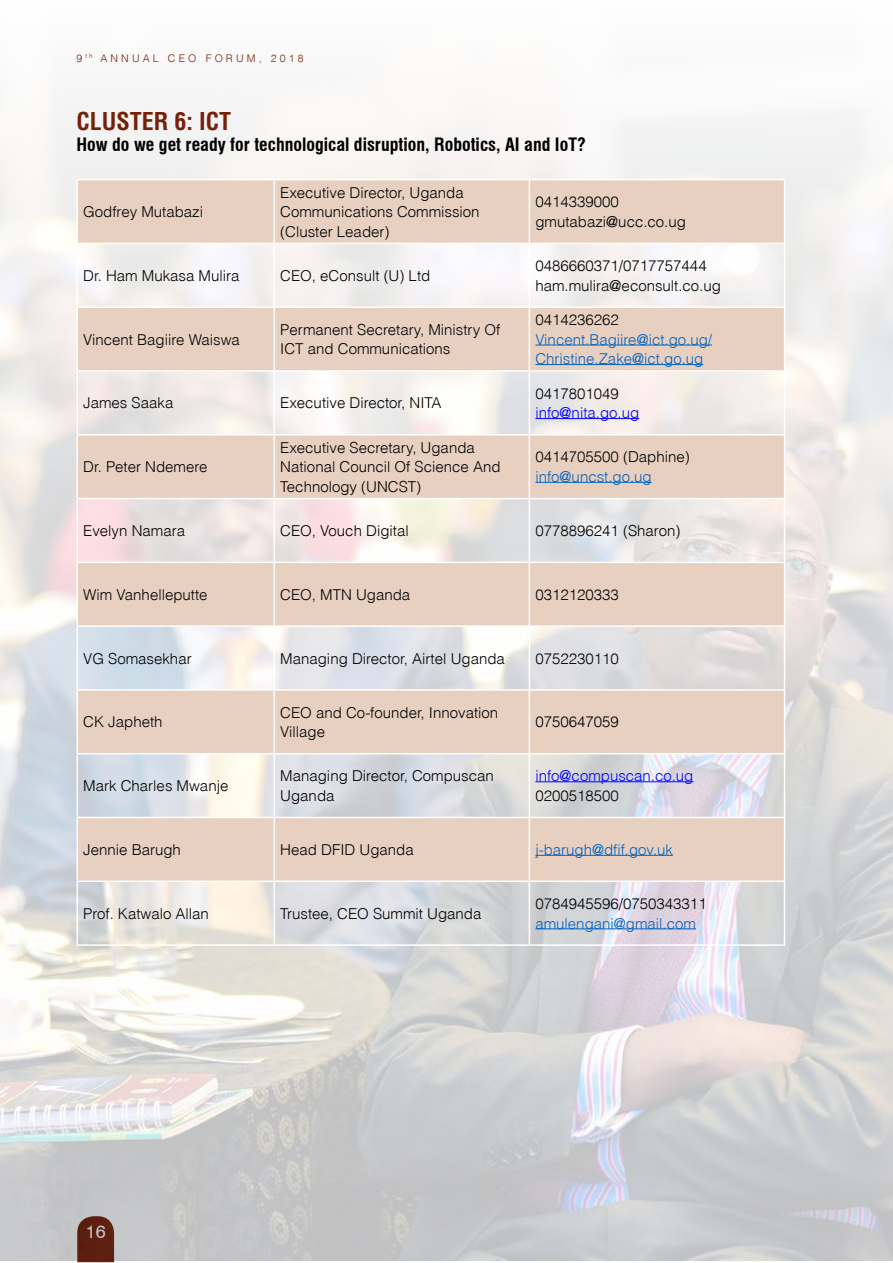
<style>
.page{position:relative;width:893px;height:1263px;background:#fff}
.page>*{position:absolute;margin:0;border:0;box-sizing:border-box;transform-origin:0 0}
.t1{font:24px "Switzerland Condensed";color:#752109}
.t2{font:700 condensed 18px "Swiss 721 BT";color:#000}
.t3{font:18px "Swiss 721 BT";color:#fff}
.t4{font:15px/19.5px "Switzerland Light Plain";color:#000}
.t5{font:15px/19.5px "Switzerland Light Plain";color:#0563c1}
.t6{font:15px "Switzerland Light Plain";color:#00f}
.t7{font:10.5px "Switzerland Light Plain";letter-spacing:.3em;color:#752109}
</style>
<div class="page">
<svg style="left:77px;top:1260px;width:37px;height:2px"></svg>
<img style="left:0;top:99px;width:893px;height:1161px">
<svg style="left:78px;top:180px;width:706px;height:700px;background:#e8dad1"></svg>
<hr style="left:77px;top:179px;width:197px;height:1px;background:#fff">
<hr style="left:77px;top:180px;width:1px;height:63px;background:#fff">
<hr style="left:274px;top:179px;width:255px;height:1px;background:#fff">
<hr style="left:274px;top:180px;width:1px;height:63px;background:#fff">
<hr style="left:529px;top:179px;width:256px;height:1px;background:#fff">
<hr style="left:529px;top:180px;width:1px;height:63px;background:#fff">
<hr style="left:784px;top:180px;width:1px;height:63px;background:#fff">
<hr style="left:77px;top:243px;width:197px;height:1px;background:#fff">
<hr style="left:77px;top:244px;width:1px;height:62px;background:#fff">
<hr style="left:274px;top:243px;width:255px;height:1px;background:#fff">
<hr style="left:274px;top:244px;width:1px;height:62px;background:#fff">
<hr style="left:529px;top:243px;width:256px;height:1px;background:#fff">
<hr style="left:529px;top:244px;width:1px;height:62px;background:#fff">
<hr style="left:784px;top:244px;width:1px;height:62px;background:#fff">
<hr style="left:77px;top:306px;width:197px;height:2px;background:#fff">
<hr style="left:77px;top:308px;width:1px;height:62px;background:#fff">
<hr style="left:274px;top:306px;width:255px;height:2px;background:#fff">
<hr style="left:274px;top:308px;width:1px;height:62px;background:#fff">
<hr style="left:529px;top:306px;width:256px;height:2px;background:#fff">
<hr style="left:529px;top:308px;width:1px;height:62px;background:#fff">
<hr style="left:784px;top:308px;width:1px;height:62px;background:#fff">
<hr style="left:77px;top:370px;width:197px;height:2px;background:#fff">
<hr style="left:77px;top:372px;width:1px;height:62px;background:#fff">
<hr style="left:274px;top:370px;width:255px;height:2px;background:#fff">
<hr style="left:274px;top:372px;width:1px;height:62px;background:#fff">
<hr style="left:529px;top:370px;width:256px;height:2px;background:#fff">
<hr style="left:529px;top:372px;width:1px;height:62px;background:#fff">
<hr style="left:784px;top:372px;width:1px;height:62px;background:#fff">
<hr style="left:77px;top:434px;width:197px;height:1px;background:#fff">
<hr style="left:77px;top:435px;width:1px;height:63px;background:#fff">
<hr style="left:274px;top:434px;width:255px;height:1px;background:#fff">
<hr style="left:274px;top:435px;width:1px;height:63px;background:#fff">
<hr style="left:529px;top:434px;width:256px;height:1px;background:#fff">
<hr style="left:529px;top:435px;width:1px;height:63px;background:#fff">
<hr style="left:784px;top:435px;width:1px;height:63px;background:#fff">
<hr style="left:77px;top:498px;width:197px;height:1px;background:#fff">
<hr style="left:77px;top:499px;width:1px;height:63px;background:#fff">
<hr style="left:274px;top:498px;width:255px;height:1px;background:#fff">
<hr style="left:274px;top:499px;width:1px;height:63px;background:#fff">
<hr style="left:529px;top:498px;width:256px;height:1px;background:#fff">
<hr style="left:529px;top:499px;width:1px;height:63px;background:#fff">
<hr style="left:784px;top:499px;width:1px;height:63px;background:#fff">
<hr style="left:77px;top:562px;width:197px;height:1px;background:#fff">
<hr style="left:77px;top:563px;width:1px;height:62px;background:#fff">
<hr style="left:274px;top:562px;width:255px;height:1px;background:#fff">
<hr style="left:274px;top:563px;width:1px;height:62px;background:#fff">
<hr style="left:529px;top:562px;width:256px;height:1px;background:#fff">
<hr style="left:529px;top:563px;width:1px;height:62px;background:#fff">
<hr style="left:784px;top:563px;width:1px;height:62px;background:#fff">
<hr style="left:77px;top:625px;width:197px;height:2px;background:#fff">
<hr style="left:77px;top:627px;width:1px;height:62px;background:#fff">
<hr style="left:274px;top:625px;width:255px;height:2px;background:#fff">
<hr style="left:274px;top:627px;width:1px;height:62px;background:#fff">
<hr style="left:529px;top:625px;width:256px;height:2px;background:#fff">
<hr style="left:529px;top:627px;width:1px;height:62px;background:#fff">
<hr style="left:784px;top:627px;width:1px;height:62px;background:#fff">
<hr style="left:77px;top:689px;width:197px;height:2px;background:#fff">
<hr style="left:77px;top:691px;width:1px;height:62px;background:#fff">
<hr style="left:274px;top:689px;width:255px;height:2px;background:#fff">
<hr style="left:274px;top:691px;width:1px;height:62px;background:#fff">
<hr style="left:529px;top:689px;width:256px;height:2px;background:#fff">
<hr style="left:529px;top:691px;width:1px;height:62px;background:#fff">
<hr style="left:784px;top:691px;width:1px;height:62px;background:#fff">
<hr style="left:77px;top:753px;width:197px;height:1px;background:#fff">
<hr style="left:77px;top:754px;width:1px;height:63px;background:#fff">
<hr style="left:274px;top:753px;width:255px;height:1px;background:#fff">
<hr style="left:274px;top:754px;width:1px;height:63px;background:#fff">
<hr style="left:529px;top:753px;width:256px;height:1px;background:#fff">
<hr style="left:529px;top:754px;width:1px;height:63px;background:#fff">
<hr style="left:784px;top:754px;width:1px;height:63px;background:#fff">
<hr style="left:77px;top:817px;width:197px;height:1px;background:#fff">
<hr style="left:77px;top:818px;width:1px;height:62px;background:#fff">
<hr style="left:274px;top:817px;width:255px;height:1px;background:#fff">
<hr style="left:274px;top:818px;width:1px;height:62px;background:#fff">
<hr style="left:529px;top:817px;width:256px;height:1px;background:#fff">
<hr style="left:529px;top:818px;width:1px;height:62px;background:#fff">
<hr style="left:784px;top:818px;width:1px;height:62px;background:#fff">
<hr style="left:77px;top:880px;width:197px;height:2px;background:#fff">
<hr style="left:77px;top:882px;width:1px;height:62px;background:#fff">
<hr style="left:274px;top:880px;width:255px;height:2px;background:#fff">
<hr style="left:274px;top:882px;width:1px;height:62px;background:#fff">
<hr style="left:529px;top:880px;width:256px;height:2px;background:#fff">
<hr style="left:529px;top:882px;width:1px;height:62px;background:#fff">
<hr style="left:784px;top:882px;width:1px;height:62px;background:#fff">
<hr style="left:77px;top:944px;width:197px;height:2px;background:#fff">
<hr style="left:274px;top:944px;width:255px;height:2px;background:#fff">
<hr style="left:529px;top:944px;width:256px;height:2px;background:#fff">
<hr style="left:535px;top:345px;width:177px;height:1px;background:#0563c1">
<hr style="left:535px;top:364px;width:168px;height:1px;background:#0563c1">
<hr style="left:535px;top:418px;width:104px;height:1px;background:#00f">
<hr style="left:535px;top:482px;width:117px;height:1px;background:#0563c1">
<hr style="left:535px;top:781px;width:158px;height:1px;background:#00f">
<hr style="left:535px;top:855px;width:138px;height:1px;background:#0563c1">
<hr style="left:535px;top:929px;width:161px;height:1px;background:#0563c1">
<p class="t7" style="left:77px;top:51px;width:229px">9 <sup>th</sup> ANNUAL CEO FORUM, 2018</p>
<h1 class="t1" style="left:77px;top:106px;width:156px">CLUSTER 6: ICT</h1>
<p class="t2" style="left:77px;top:134px;width:511px">How do we get ready for technological disruption, Robotics, AI and IoT?</p>
<p class="t4" style="left:83px;top:202px;width:121px">Godfrey Mutabazi</p>
<p class="t4" style="left:280px;top:182px;width:201px">Executive Director, Uganda<br>Communications Commission (Cluster Leader)</p>
<p class="t4" style="left:535px;top:192px;width:152px">0414339000 gmutabazi@ucc.co.ug</p>
<p class="t4" style="left:83px;top:265px;width:158px">Dr. Ham Mukasa Mulira</p>
<p class="t4" style="left:280px;top:265px;width:152px">CEO, eConsult (U) Ltd</p>
<p class="t4" style="left:535px;top:256px;width:187px">0486660371/0717757444 ham.mulira@econsult.co.ug</p>
<p class="t4" style="left:83px;top:329px;width:158px">Vincent Bagiire Waiswa</p>
<p class="t4" style="left:280px;top:319px;width:222px">Permanent Secretary, Ministry Of<br>ICT and Communications</p>
<p class="t4" style="left:83px;top:393px;width:92px">James Saaka</p>
<p class="t4" style="left:280px;top:393px;width:163px">Executive Director, NITA</p>
<p class="t4" style="left:535px;top:310px;width:85px">0414236262</p>
<p class="t5" style="left:535px;top:329px;width:178px">Vincent.Bagiire@ict.go.ug/<br>Christine.Zake@ict.go.ug</p>
<p class="t4" style="left:535px;top:383px;width:85px">0417801049</p>
<p class="t6" style="left:535px;top:403px;width:105px">info@nita.go.ug</p>
<p class="t4" style="left:83px;top:457px;width:126px">Dr. Peter Ndemere</p>
<p class="t4" style="left:280px;top:437px;width:222px">Executive Secretary, Uganda<br>National Council Of Science And<br>Technology (UNCST)</p>
<p class="t4" style="left:535px;top:447px;width:156px">0414705500 (Daphine)</p>
<p class="t5" style="left:535px;top:466px;width:118px">info@uncst.go.ug</p>
<p class="t4" style="left:83px;top:520px;width:103px">Evelyn Namara</p>
<p class="t4" style="left:280px;top:520px;width:130px">CEO, Vouch Digital</p>
<p class="t4" style="left:535px;top:520px;width:146px">0778896241 (Sharon)</p>
<p class="t4" style="left:83px;top:584px;width:126px">Wim Vanhelleputte</p>
<p class="t4" style="left:280px;top:584px;width:132px">CEO, MTN Uganda</p>
<p class="t4" style="left:535px;top:584px;width:85px">0312120333</p>
<p class="t4" style="left:83px;top:648px;width:110px">VG Somasekhar</p>
<p class="t4" style="left:280px;top:648px;width:226px">Managing Director, Airtel Uganda</p>
<p class="t4" style="left:535px;top:648px;width:85px">0752230110</p>
<p class="t4" style="left:83px;top:712px;width:81px">CK Japheth</p>
<p class="t4" style="left:280px;top:702px;width:219px">CEO and Co-founder, Innovation<br>Village</p>
<p class="t4" style="left:535px;top:712px;width:85px">0750647059</p>
<p class="t4" style="left:83px;top:776px;width:147px">Mark Charles Mwanje</p>
<p class="t4" style="left:280px;top:766px;width:215px">Managing Director, Compuscan<br>Uganda</p>
<p class="t6" style="left:535px;top:767px;width:160px">info@compuscan.co.ug</p>
<p class="t4" style="left:535px;top:785px;width:85px">0200518500</p>
<p class="t4" style="left:83px;top:839px;width:99px">Jennie Barugh</p>
<p class="t4" style="left:280px;top:839px;width:135px">Head DFID Uganda</p>
<p class="t5" style="left:535px;top:839px;width:139px">j-barugh@dfif.gov.uk</p>
<p class="t4" style="left:83px;top:903px;width:127px">Prof. Katwalo Allan</p>
<p class="t4" style="left:280px;top:903px;width:203px">Trustee, CEO Summit Uganda</p>
<p class="t4" style="left:535px;top:893px;width:173px">0784945596/0750343311</p>
<p class="t5" style="left:535px;top:913px;width:162px">amulengani@gmail.com</p>
<p class="t3" style="left:86px;top:1221px;width:21px">16</p>
</div>
